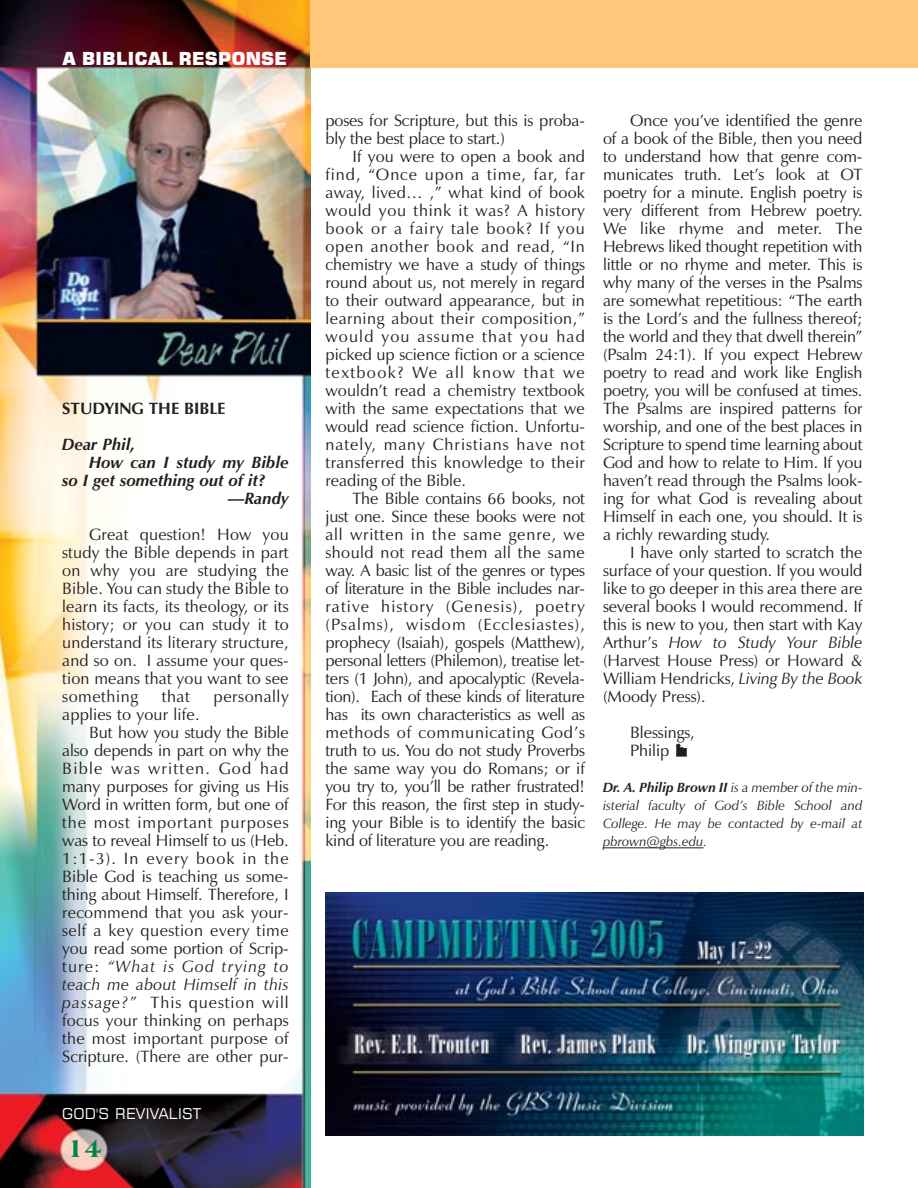
<style>
.page{position:relative;width:918px;height:1188px;background:#fff}
.page>*{position:absolute;margin:0;border:0;box-sizing:border-box;transform-origin:0 0}
.t1{font:800 27px "Americana BT";color:#00854a}
.t2{font:18px "Square 721 Blk";color:#fff}
.t3{font:16.5px/18px "Zapf Humanist 601 BT";color:#231f20;text-align:justify}
.t4{font:italic 700 16.5px "Zapf Humanist 601 BT";color:#231f20}
.t5{font:16.5px "Zapf Humanist 601 BT";letter-spacing:.055em;color:#231f20}
.t6{font:16.5px "Zapf Humanist 601 BT";letter-spacing:.025em;color:#231f20}
.t7{font:italic 16.5px "Zapf Humanist 601 BT";letter-spacing:.015em;color:#231f20}
.t8{font:16.5px "Zapf Humanist 601 BT";letter-spacing:.07em;color:#231f20}
.t9{font:italic 16.5px "Zapf Humanist 601 BT";letter-spacing:.065em;color:#231f20}
.t10{font:16.5px "Zapf Humanist 601 BT";letter-spacing:.075em;color:#231f20}
.t11{font:700 16.5px "Zapf Humanist 601 BT";color:#231f20}
.t12{font:16.5px "Zapf Humanist 601 BT";letter-spacing:.035em;color:#231f20}
.t13{font:15px "Square 721 BT";letter-spacing:.015em;color:#fff}
.t14{font:italic 13.5px/18px "Zapf Humanist 601 BT";color:#231f20;text-align:justify}
.s1{font-style:normal}
.s2{font-style:italic}
.s3{font-weight:700}
</style>
<div class="page">
<img style="left:0;top:0;width:311px;height:1188px">
<div style="left:310px;top:0;width:608px;height:68px;background:#fec779"></div>
<hr style="left:603px;top:848px;width:100px;height:1px;background:#231f20">
<svg style="left:676px;top:743px;width:11px;height:13px"></svg>
<img style="left:326px;top:892px;width:538px;height:243px">
<p class="t2" style="left:62px;top:52px;width:226px">A BIBLICAL RESPONSE</p>
<p class="t11" style="left:62px;top:402px;width:165px">STUDYING THE BIBLE</p>
<p class="t4" style="left:62px;top:438px;width:75px">Dear Phil,</p>
<p class="t4" style="left:89px;top:456px;width:201px">How can I study my Bible</p>
<p class="t4" style="left:62px;top:474px;width:205px">so I get something out of it?</p>
<p class="t4" style="left:228px;top:492px;width:62px">—Randy</p>
<p class="t3" style="left:62px;top:527px;width:228px;text-indent:27px">Great question! How you study the Bible depends in part on why you are studying the Bible. You can study the Bible to learn its facts, its theology, or its history; or you can study it to understand its literary structure, and so on. I assume your ques&shy;tion means that you want to see something</p>
<p class="t3" style="left:162px;top:689px;width:30px">that</p>
<p class="t12" style="left:214px;top:690px;width:77px">personally</p>
<p class="t3" style="left:62px;top:707px;width:139px">applies to your life.</p>
<p class="t3" style="left:89px;top:725px;width:201px">But how you study the Bible</p>
<p class="t3" style="left:62px;top:743px;width:228px">also depends in part on why the</p>
<p class="t10" style="left:62px;top:762px;width:228px">Bible was written. God had</p>
<p class="t3" style="left:62px;top:779px;width:228px">many purposes for giving us His</p>
<p class="t3" style="left:62px;top:797px;width:228px">Word in written form, but one of</p>
<p class="t5" style="left:62px;top:816px;width:228px">the most important purposes</p>
<p class="t3" style="left:62px;top:833px;width:228px">was to reveal Himself to us (Heb.</p>
<p class="t8" style="left:62px;top:852px;width:228px">1:1-3). In every book in the</p>
<p class="t3" style="left:62px;top:869px;width:228px">Bible God is teaching us some-</p>
<p class="t3" style="left:62px;top:887px;width:228px">thing about Himself. Therefore, I</p>
<p class="t3" style="left:62px;top:905px;width:228px">recommend that you ask your-</p>
<p class="t6" style="left:62px;top:924px;width:228px">self a key question every time</p>
<p class="t3" style="left:62px;top:941px;width:228px">you read some portion of Scrip-</p>
<p class="t9" style="left:62px;top:960px;width:228px"><span class="s1">ture:</span> “What is God trying to</p>
<p class="t7" style="left:62px;top:978px;width:228px">teach me about Himself in this</p>
<p class="t5" style="left:62px;top:996px;width:228px"><span class="s2">passage?”</span> This question will</p>
<p class="t3" style="left:62px;top:1013px;width:228px">focus your thinking on perhaps</p>
<p class="t3" style="left:62px;top:1031px;width:228px">the most important purpose of</p>
<p class="t3" style="left:62px;top:1049px;width:228px">Scripture. (There are other pur-</p>
<p class="t13" style="left:62px;top:1109px;width:140px">GOD'S REVIVALIST</p>
<h1 class="t1" style="left:66px;top:1137px;width:37px">14</h1>
<p class="t3" style="left:326px;top:113px;width:261px">poses for Scripture, but this is proba&shy;bly the best place to start.)</p>
<p class="t3" style="left:326px;top:149px;width:261px;text-indent:27px">If you were to open a book and find, “Once upon a time, far, far away, lived… ,” what kind of book would you think it was? A history book or a fairy tale book? If you open another book and read, “In chemistry we have a study of things round about us, not merely in regard to their outward appearance, but in learning about their composition,” would you assume that you had picked up science fiction or a science textbook? We all know that we wouldn’t read a chemistry textbook with the same expectations that we would read science fiction. Unfortu&shy;nately, many Christians have not transferred this knowledge to their reading of the Bible.</p>
<p class="t3" style="left:326px;top:491px;width:261px;text-indent:27px">The Bible contains 66 books, not just one. Since these books were not all written in the same genre, we should not read them all the same way. A basic list of the genres or types of literature in the Bible includes nar&shy;rative history (Genesis), poetry (Psalms), wisdom (Ecclesiastes), prophecy (Isaiah), gospels (Matthew), personal letters (Philemon), treatise let&shy;ters (1 John), and apocalyptic (Revela&shy;tion). Each of these kinds of literature has its own characteristics as well as methods of communicating God’s truth to us. You do not study Proverbs the same way you do Romans; or if you try to, you’ll be rather frustrated!<br>For this reason, the first step in study&shy;ing your Bible is to identify the basic kind of literature you are reading.</p>
<p class="t3" style="left:603px;top:113px;width:261px;text-indent:27px">Once you’ve identified the genre of a book of the Bible, then you need to understand how that genre com&shy;municates truth. Let’s look at OT poetry for a minute. English poetry is very different from Hebrew poetry.<br>We like rhyme and meter. The Hebrews liked thought repetition with little or no rhyme and meter. This is why many of the verses in the Psalms are somewhat repetitious: “The earth is the Lord’s and the fullness thereof; the world and they that dwell therein” (Psalm 24:1). If you expect Hebrew poetry to read and work like English poetry, you will be confused at times.<br>The Psalms are inspired patterns for worship, and one of the best places in Scripture to spend time learning about God and how to relate to Him. If you haven’t read through the Psalms look&shy;ing for what God is revealing about Himself in each one, you should. It is a richly rewarding study.</p>
<p class="t3" style="left:603px;top:545px;width:261px;text-indent:27px">I have only started to scratch the surface of your question. If you would like to go deeper in this area there are several books I would recommend. If this is new to you, then start with Kay Arthur’s <span class="s2">How to Study Your Bible </span>(Harvest House Press) or Howard &amp; William Hendricks, <span class="s2">Living By the Book </span>(Moody Press).</p>
<p class="t3" style="left:630px;top:725px;width:66px">Blessings,<br>Philip</p>
<p class="t14" style="left:603px;top:781px;width:261px"><span class="s3">Dr. A. Philip Brown II</span> is a member of the min&shy;isterial faculty of God’s Bible School and College. He may be contacted by e-mail at pbrown@gbs.edu.</p>
</div>
